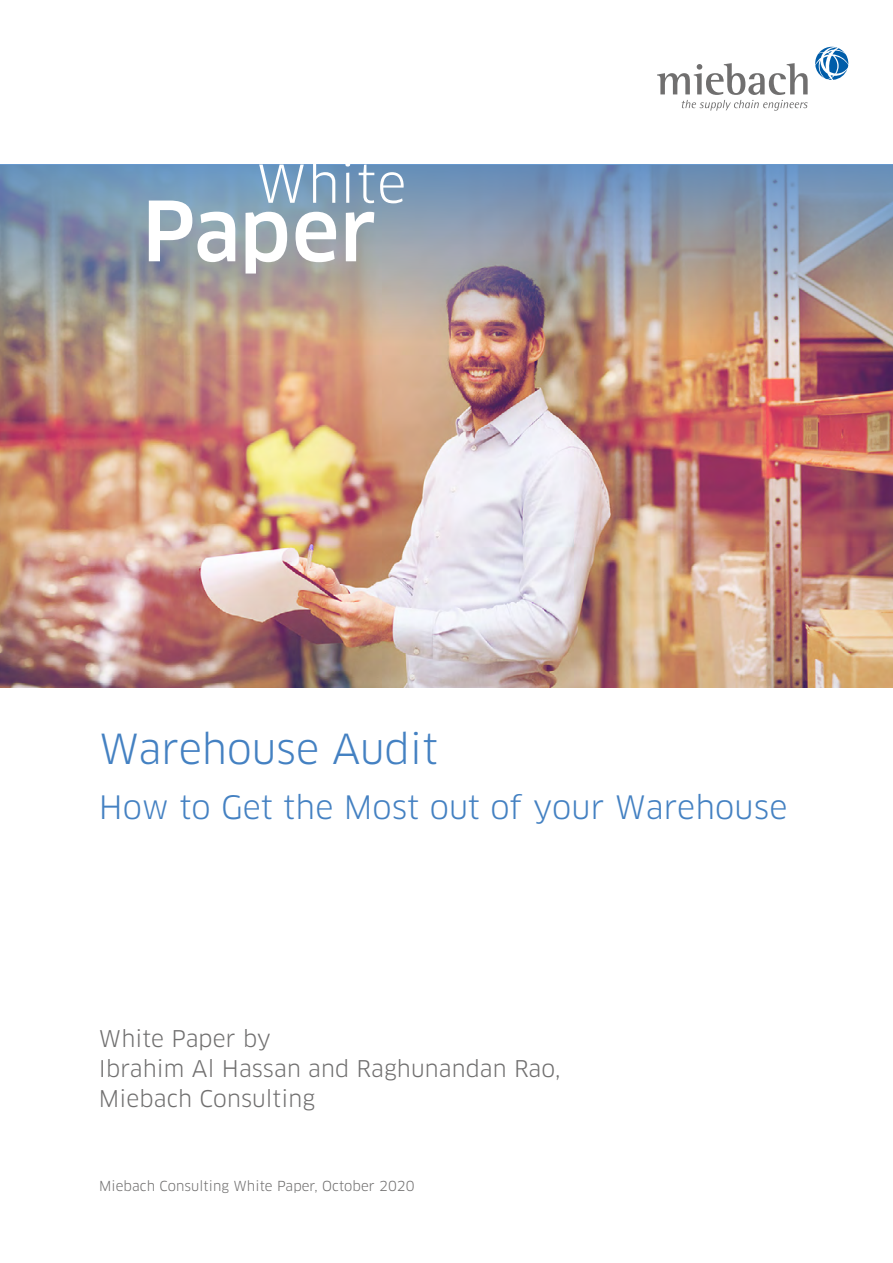
<style>
.page{position:relative;width:893px;height:1263px;background:#fff}
.page>*{position:absolute;margin:0;border:0;box-sizing:border-box;transform-origin:0 0}
.t1{font:40.5px "Clan Pro";color:#4481c2}
.t2{font:31.5px "Clan Pro";letter-spacing:.005em;color:#4481c2}
.t3{font:22.5px/30px "Clan Pro";letter-spacing:.005em;color:#706f6f}
.t4{font:13.5px "Clan Pro";letter-spacing:.005em;color:#706f6f}
</style>
<div class="page">
<img style="left:0;top:595px;width:893px;height:92px">
<img style="left:0;top:164px;width:893px;height:431px">
<svg style="left:657px;top:63px;width:151px;height:48px"></svg>
<svg style="left:815px;top:47px;width:33px;height:33px"></svg>
<svg style="left:149px;top:164px;width:255px;height:110px"></svg>
<h1 class="t1" style="left:99px;top:725px;width:340px">Warehouse Audit</h1>
<h2 class="t2" style="left:99px;top:789px;width:690px">How to Get the Most out of your Warehouse</h2>
<p class="t3" style="left:99px;top:1024px;width:463px">White Paper by<br>Ibrahim Al Hassan and Raghunandan Rao,<br>Miebach Consulting</p>
<p class="t4" style="left:99px;top:1178px;width:317px">Miebach Consulting White Paper, October 2020</p>
</div>
